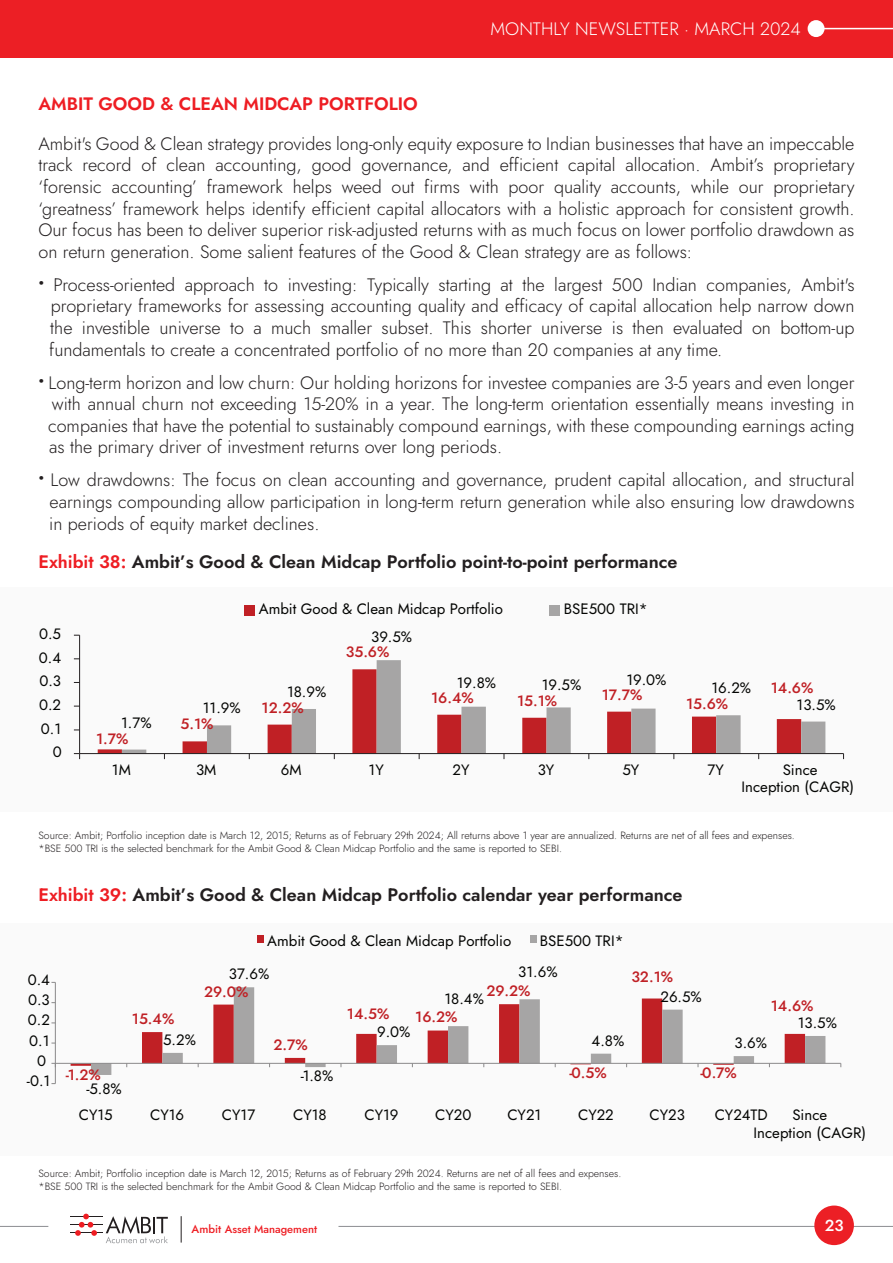
<style>
.page{position:relative;width:893px;height:1263px;background:#fff}
.page>*{position:absolute;margin:0;border:0;box-sizing:border-box;transform-origin:0 0}
.t1{font:300 18px/21.6px "Jost";color:#231f20;text-align:justify}
.t2{font:600 18px "Jost";color:#231f20}
.t3{font:600 18px "Jost";color:#ee1d23}
.t4{font:300 18px "Jost";color:#fff}
.t5{font:500 15.9px "Jost";color:#fff}
.t6{font:15px/16.8px "Jost";color:#040503;text-align:center}
.t7{font:500 15px "Jost";color:#c02025}
.t8{font:500 11.1px "Jost";color:#ee1d23}
.t9{font:300 10.5px/12.6px "Jost";color:#231f20}
.s1{font-weight:800}
.s2{color:#ee1d23}
.s3{font-size:11.4px}
</style>
<div class="page">
<hr style="left:0;top:1226px;width:48px;height:1px;background:#949599">
<hr style="left:338px;top:1226px;width:555px;height:1px;background:#949599">
<div style="left:814px;top:1205px;width:40px;height:40px;background:#ec1f25;border-radius:50%"></div>
<hr style="left:70px;top:1216px;width:32px;height:1px;background:#231f20">
<hr style="left:70px;top:1224px;width:32px;height:1px;background:#231f20">
<hr style="left:70px;top:1232px;width:32px;height:1px;background:#231f20">
<svg style="left:75px;top:1214px;width:22px;height:22px"></svg>
<svg style="left:106px;top:1216px;width:62px;height:27px"></svg>
<svg style="left:181px;top:1216px;width:1px;height:26px"></svg>
<div style="left:0;top:587px;width:893px;height:225px;background:#fafafa"></div>
<div style="left:0;top:923px;width:893px;height:233px;background:#fafafa"></div>
<div style="left:0;top:0;width:893px;height:57px;background:#ec1f25"></div>
<hr style="left:816px;top:28px;width:77px;height:1px;background:#fff">
<div style="left:808px;top:20px;width:16px;height:17px;background:#fff;border-radius:50%"></div>
<svg style="left:122px;top:660px;width:703px;height:93px"></svg>
<hr style="left:79px;top:635px;width:1px;height:118px;background:#231f20">
<hr style="left:80px;top:753px;width:763px;height:1px;background:#231f20">
<svg style="left:74px;top:753px;width:6px;height:6px"></svg>
<div style="left:244px;top:605px;width:10px;height:10px;background:#c02025"></div>
<div style="left:549px;top:605px;width:10px;height:10px;background:#a6a5a5"></div>
<svg style="left:91px;top:987px;width:734px;height:88px"></svg>
<hr style="left:55px;top:982px;width:1px;height:101px;background:#8a898a">
<hr style="left:55px;top:1063px;width:786px;height:1px;background:#8a898a">
<div style="left:257px;top:935px;width:7px;height:7px;background:#c02025"></div>
<div style="left:530px;top:935px;width:7px;height:7px;background:#a6a5a5"></div>
<p class="t4" style="left:490px;top:17px;width:312px">MONTHLY NEWSLETTER · MARCH 2024</p>
<p class="t3" style="left:38px;top:91px;width:381px">AMBIT GOOD &amp; CLEAN MIDCAP PORTFOLIO</p>
<p class="t1" style="left:38px;top:133px;width:818px">Ambit's Good &amp; Clean strategy provides long-only equity exposure to Indian businesses that have an impeccable track record of clean accounting, good governance, and efficient capital allocation. Ambit’s proprietary ‘forensic accounting’ framework helps weed out firms with poor quality accounts, while our proprietary ‘greatness’ framework helps identify efficient capital allocators with a holistic approach for consistent growth.<br>Our focus has been to deliver superior risk-adjusted returns with as much focus on lower portfolio drawdown as on return generation. Some salient features of the Good &amp; Clean strategy are as follows:</p>
<p class="t1" style="left:49px;top:274px;width:807px;text-indent:-11px"><span class="s1">•</span> Process-oriented approach to investing: Typically starting at the largest 500 Indian companies, Ambit's proprietary frameworks for assessing accounting quality and efficacy of capital allocation help narrow down the investible universe to a much smaller subset. This shorter universe is then evaluated on bottom-up fundamentals to create a concentrated portfolio of no more than 20 companies at any time.</p>
<p class="t1" style="left:48px;top:372px;width:808px;text-indent:-10px"><span class="s1">•</span> Long-term horizon and low churn: Our holding horizons for investee companies are 3-5 years and even longer with annual churn not exceeding 15-20% in a year. The long-term orientation essentially means investing in companies that have the potential to sustainably compound earnings, with these compounding earnings acting as the primary driver of investment returns over long periods.</p>
<p class="t1" style="left:49px;top:469px;width:807px;text-indent:-11px"><span class="s1">•</span> Low drawdowns: The focus on clean accounting and governance, prudent capital allocation, and structural earnings compounding allow participation in long-term return generation while also ensuring low drawdowns in periods of equity market declines.</p>
<p class="t2" style="left:38px;top:549px;width:641px"><span class="s2">Exhibit 38:</span> Ambit’s Good &amp; Clean Midcap Portfolio point-to-point performance</p>
<p class="t6" style="left:259px;top:600px;width:246px">Ambit Good &amp; Clean Midcap Portfolio</p>
<p class="t6" style="left:564px;top:600px;width:85px">BSE500 TRI*</p>
<p class="t6" style="left:39px;top:625px;width:23px">0.5</p>
<p class="t6" style="left:371px;top:628px;width:43px">39.5%</p>
<p class="t6" style="left:39px;top:649px;width:24px">0.4</p>
<p class="t7" style="left:346px;top:642px;width:45px">35.6%</p>
<p class="t6" style="left:39px;top:673px;width:23px">0.3</p>
<p class="t6" style="left:39px;top:696px;width:24px">0.2</p>
<p class="t6" style="left:203px;top:700px;width:39px">11.9%</p>
<p class="t6" style="left:287px;top:683px;width:41px">18.9%</p>
<p class="t7" style="left:262px;top:697px;width:44px">12.2%</p>
<p class="t6" style="left:457px;top:674px;width:41px">19.8%</p>
<p class="t6" style="left:542px;top:676px;width:41px">19.5%</p>
<p class="t6" style="left:626px;top:672px;width:42px">19.0%</p>
<p class="t7" style="left:602px;top:684px;width:42px">17.7%</p>
<p class="t7" style="left:431px;top:687px;width:44px">16.4%</p>
<p class="t7" style="left:517px;top:690px;width:42px">15.1%</p>
<p class="t6" style="left:711px;top:679px;width:41px">16.2%</p>
<p class="t7" style="left:686px;top:693px;width:44px">15.6%</p>
<p class="t7" style="left:771px;top:677px;width:44px">14.6%</p>
<p class="t6" style="left:797px;top:696px;width:41px">13.5%</p>
<p class="t6" style="left:41px;top:720px;width:22px">0.1</p>
<p class="t6" style="left:121px;top:714px;width:32px">1.7%</p>
<p class="t7" style="left:96px;top:728px;width:34px">1.7%</p>
<p class="t7" style="left:181px;top:714px;width:34px">5.1%</p>
<p class="t6" style="left:53px;top:744px;width:10px">0</p>
<p class="t6" style="left:112px;top:762px;width:20px">1M</p>
<p class="t6" style="left:196px;top:762px;width:22px">3M</p>
<p class="t6" style="left:281px;top:762px;width:22px">6M</p>
<p class="t6" style="left:369px;top:762px;width:17px">1Y</p>
<p class="t6" style="left:453px;top:762px;width:18px">2Y</p>
<p class="t6" style="left:538px;top:762px;width:18px">3Y</p>
<p class="t6" style="left:622px;top:762px;width:18px">5Y</p>
<p class="t6" style="left:708px;top:762px;width:18px">7Y</p>
<p class="t6" style="left:742px;top:762px;width:114px">Since<br>Inception (CAGR)</p>
<p class="t9" style="left:38px;top:829px;width:758px">Source: Ambit; Portfolio inception date is March 12, 2015; Returns as of February 29th 2024; All returns above 1 year are annualized. Returns are net of all fees and expenses. *BSE 500 TRI is the selected benchmark for the Ambit Good &amp; Clean Midcap Portfolio and the same is reported to SEBI.</p>
<p class="t2" style="left:38px;top:882px;width:646px"><span class="s2">Exhibit 39:</span> Ambit’s Good &amp; Clean Midcap Portfolio calendar year performance</p>
<p class="t6" style="left:267px;top:932px;width:246px">Ambit Good &amp; Clean Midcap Portfolio</p>
<p class="t6" style="left:540px;top:932px;width:85px">BSE500 TRI*</p>
<p class="t6" style="left:28px;top:971px;width:24px">0.4</p>
<p class="t6" style="left:28px;top:992px;width:23px">0.3</p>
<p class="t6" style="left:28px;top:1012px;width:24px">0.2</p>
<p class="t6" style="left:29px;top:1032px;width:22px">0.1</p>
<p class="t7" style="left:132px;top:1008px;width:44px">15.4%</p>
<p class="t6" style="left:163px;top:1031px;width:34px">5.2%</p>
<p class="t6" style="left:229px;top:966px;width:42px">37.6%</p>
<p class="t7" style="left:204px;top:981px;width:46px">29.0%</p>
<p class="t7" style="left:274px;top:1034px;width:36px">2.7%</p>
<p class="t6" style="left:518px;top:964px;width:41px">31.6%</p>
<p class="t7" style="left:486px;top:981px;width:46px">29.2%</p>
<p class="t6" style="left:444px;top:991px;width:41px">18.4%</p>
<p class="t7" style="left:347px;top:1004px;width:44px">14.5%</p>
<p class="t7" style="left:415px;top:1007px;width:44px">16.2%</p>
<p class="t6" style="left:377px;top:1023px;width:35px">9.0%</p>
<p class="t7" style="left:631px;top:966px;width:43px">32.1%</p>
<p class="t6" style="left:660px;top:988px;width:43px">26.5%</p>
<p class="t6" style="left:592px;top:1032px;width:34px">4.8%</p>
<p class="t7" style="left:771px;top:996px;width:44px">14.6%</p>
<p class="t6" style="left:734px;top:1034px;width:34px">3.6%</p>
<p class="t6" style="left:798px;top:1014px;width:41px">13.5%</p>
<p class="t6" style="left:37px;top:1052px;width:10px">0</p>
<p class="t6" style="left:27px;top:1072px;width:25px">-0.1</p>
<p class="t7" style="left:66px;top:1064px;width:36px">-1.2%</p>
<p class="t6" style="left:87px;top:1081px;width:37px">-5.8%</p>
<p class="t6" style="left:301px;top:1067px;width:34px">-1.8%</p>
<p class="t7" style="left:570px;top:1063px;width:39px">-0.5%</p>
<p class="t7" style="left:700px;top:1062px;width:38px">-0.7%</p>
<p class="t6" style="left:79px;top:1106px;width:35px">CY15</p>
<p class="t6" style="left:150px;top:1106px;width:36px">CY16</p>
<p class="t6" style="left:222px;top:1106px;width:35px">CY17</p>
<p class="t6" style="left:293px;top:1106px;width:35px">CY18</p>
<p class="t6" style="left:364px;top:1106px;width:36px">CY19</p>
<p class="t6" style="left:435px;top:1106px;width:38px">CY20</p>
<p class="t6" style="left:507px;top:1106px;width:35px">CY21</p>
<p class="t6" style="left:578px;top:1106px;width:37px">CY22</p>
<p class="t6" style="left:650px;top:1106px;width:37px">CY23</p>
<p class="t6" style="left:715px;top:1106px;width:55px">CY24TD</p>
<p class="t6" style="left:753px;top:1105px;width:114px;line-height:18px">Since<br>Inception (CAGR)</p>
<p class="t9" style="left:38px;top:1167px;width:584px">Source: Ambit; Portfolio inception date is March 12, 2015; Returns as of February 29th 2024. Returns are net of all fees and expenses. *BSE 500 TRI is the selected benchmark for the Ambit Good &amp; Clean Midcap Portfolio and the same is reported to SEBI.</p>
<p class="t8" style="left:191px;top:1222px;width:127px"><span class="s3">Ambit</span> Asset Management</p>
<p class="t5" style="left:825px;top:1215px;width:20px">23</p>
</div>
